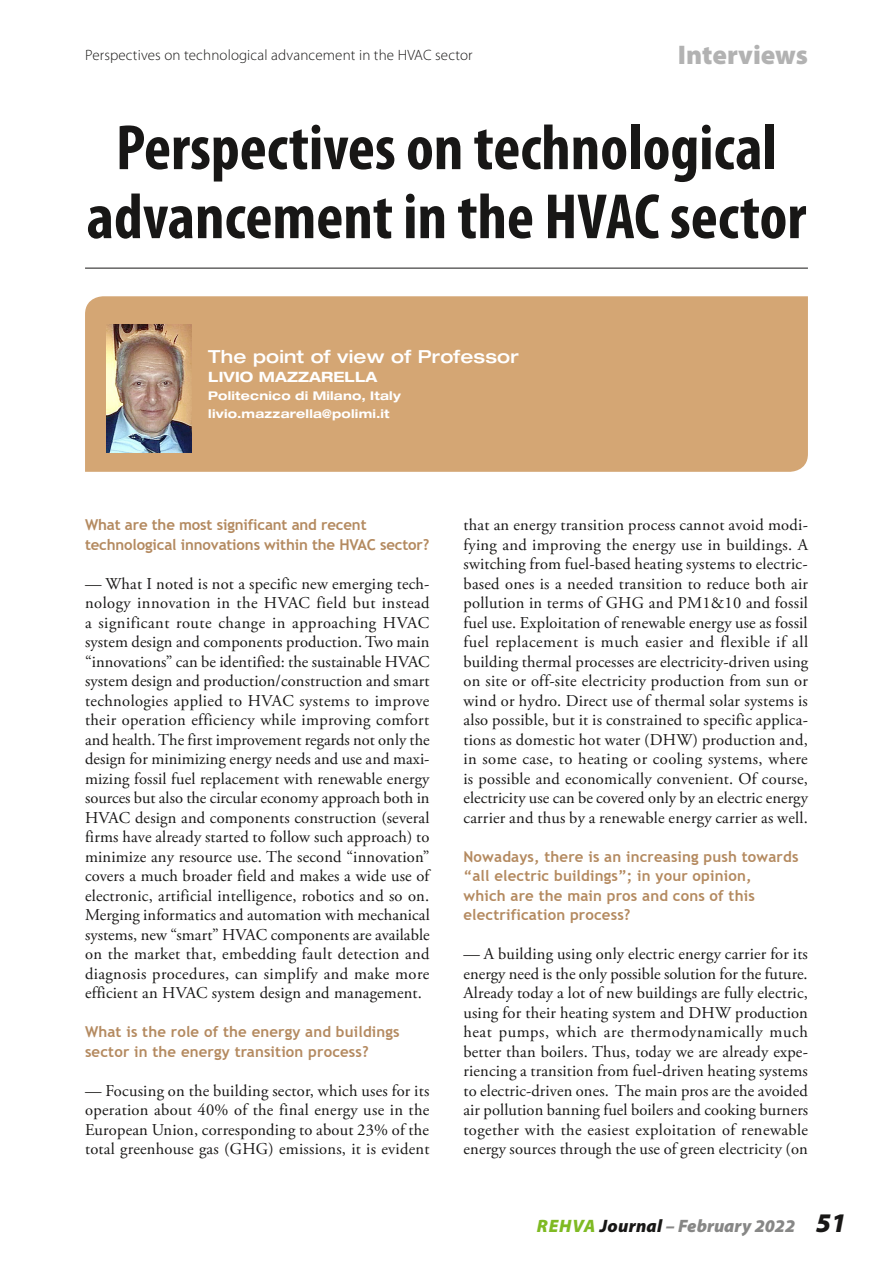
<style>
.page{position:relative;width:893px;height:1263px;background:#fff}
.page>*{position:absolute;margin:0;border:0;box-sizing:border-box;transform-origin:0 0}
.Heading_1{font:700 condensed 64.5px/69px "Myriad Pro";color:#181716;text-align:center}
.t1{font:900 27px "Myriad Pro";color:#b2b2b2}
.zPage_Number{font:italic 900 18px "Myriad Pro";letter-spacing:.01em;color:#878786}
.Intervies_heading{font:500 expanded 18px "Helvetica Neue LT Std";letter-spacing:.01em;color:#fff}
.t2{font:16.5px/19.5px "Adobe Garamond Pro";letter-spacing:.015em;color:#181716;text-align:justify}
.Heading_3_interview{font:700 15px/19.5px "Trebuchet MS";letter-spacing:.01em;color:#b48a60}
.Heading_3_interview-2{font:700 15px/19.5px "Trebuchet MS";letter-spacing:-.01em;color:#b48a60}
.t3{font:300 15px "Myriad Pro";letter-spacing:.01em;color:#181716}
.Heading_6{font:700 expanded 14.25px "Helvetica Neue LT Std";letter-spacing:.01em;color:#fff}
.Heading_5_copy{font:700 expanded 12px "Helvetica Neue LT Std";letter-spacing:.02em;color:#fff}
.s1{color:#7fba23}
.s2{color:#181716}
.s3{font-size:27px;color:#181716}
</style>
<div class="page">
<hr style="left:85px;top:268px;width:723px;height:1px;background:#181716">
<div style="left:85px;top:296px;width:723px;height:176px;background:#d4a674"></div>
<img style="left:106px;top:325px;width:85px;height:127px">
<p class="t3" style="left:85px;top:46px;width:389px">Perspectives on technological advancement in the HVAC sector</p>
<h2 class="t1" style="left:678px;top:37px;width:132px">Interviews</h2>
<p class="Heading_1" style="left:87px;top:112px;width:721px">Perspectives on technological advancement in the HVAC sector</p>
<p class="Intervies_heading" style="left:208px;top:345px;width:312px">The point of view of Professor</p>
<p class="Heading_6" style="left:208px;top:368px;width:171px">LIVIO MAZZARELLA</p>
<p class="Heading_5_copy" style="left:208px;top:388px;width:194px">Politecnico di Milano, Italy</p>
<p class="Heading_5_copy" style="left:208px;top:406px;width:183px">livio.mazzarella@polimi.it</p>
<p class="Heading_3_interview-2" style="left:85px;top:515px;width:346px">What are the most significant and recent technological innovations within the HVAC sector?</p>
<p class="t2" style="left:85px;top:574px;width:346px">— What I noted is not a specific new emerging tech&shy;nology innovation in the HVAC field but instead a significant route change in approaching HVAC system design and components production. Two main “innovations” can be identified: the sustainable HVAC system design and production/construction and smart technologies applied to HVAC systems to improve their operation efficiency while improving comfort and health. The first improvement regards not only the design for minimizing energy needs and use and maxi&shy;mizing fossil fuel replacement with renewable energy sources but also the circular economy approach both in HVAC design and components construction (several firms have already started to follow such approach) to minimize any resource use. The second “innovation” covers a much broader field and makes a wide use of electronic, artificial intelligence, robotics and so on.<br>Merging informatics and automation with mechanical systems, new “smart” HVAC components are available on the market that, embedding fault detection and diagnosis procedures, can simplify and make more efficient an HVAC system design and management.</p>
<p class="Heading_3_interview" style="left:85px;top:1022px;width:316px">What is the role of the energy and buildings sector in the energy transition process?</p>
<p class="t2" style="left:85px;top:1081px;width:346px">— Focusing on the building sector, which uses for its operation about 40% of the final energy use in the European Union, corresponding to about 23% of the total greenhouse gas (GHG) emissions, it is evident</p>
<p class="t2" style="left:463px;top:516px;width:346px">that an energy transition process cannot avoid modi&shy;fying and improving the energy use in buildings. A switching from fuel-based heating systems to electric&shy;based ones is a needed transition to reduce both air pollution in terms of GHG and PM1&amp;10 and fossil fuel use. Exploitation of renewable energy use as fossil fuel replacement is much easier and flexible if all building thermal processes are electricity-driven using on site or off-site electricity production from sun or wind or hydro. Direct use of thermal solar systems is also possible, but it is constrained to specific applica&shy;tions as domestic hot water (DHW) production and, in some case, to heating or cooling systems, where is possible and economically convenient. Of course, electricity use can be covered only by an electric energy carrier and thus by a renewable energy carrier as well.</p>
<p class="Heading_3_interview" style="left:463px;top:847px;width:336px">Nowadays, there is an increasing push towards “all electric buildings”; in your opinion,<br>which are the main pros and cons of this electrification process?</p>
<p class="t2" style="left:463px;top:945px;width:346px">— A building using only electric energy carrier for its energy need is the only possible solution for the future.<br>Already today a lot of new buildings are fully electric, using for their heating system and DHW production heat pumps, which are thermodynamically much better than boilers. Thus, today we are already expe&shy;riencing a transition from fuel-driven heating systems to electric-driven ones. The main pros are the avoided air pollution banning fuel boilers and cooking burners together with the easiest exploitation of renewable energy sources through the use of green electricity (on</p>
<p class="zPage_Number" style="left:537px;top:1214px;width:311px"><span class="s1">REHVA</span> <span class="s2">Journal</span> – February 2022 <span class="s3">51</span></p>
</div>
